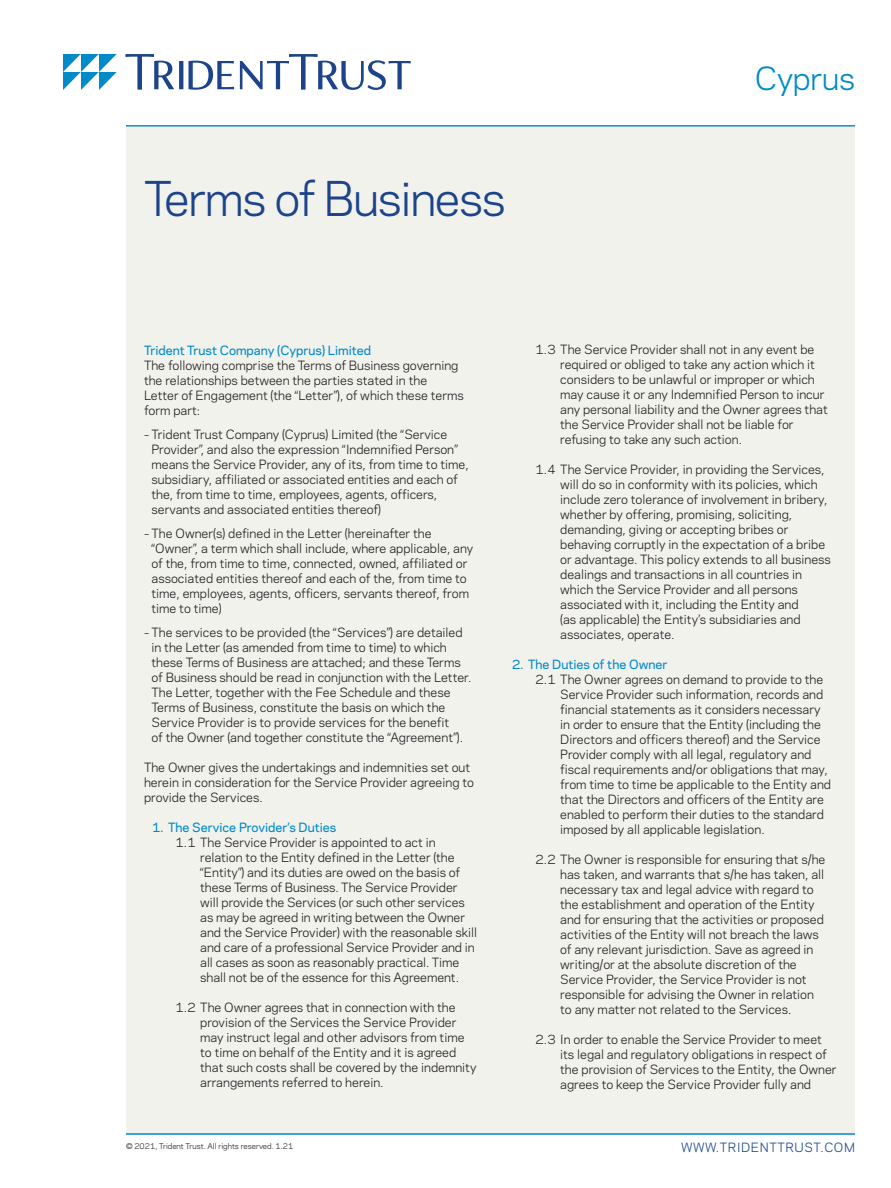
<style>
.page{position:relative;width:891px;height:1188px;background:#fff}
.page>*{position:absolute;margin:0;border:0;box-sizing:border-box;transform-origin:0 0}
.t1{font:45px "Polaris";letter-spacing:-.03em;color:#1d448b}
.t2{font:30px "Polaris";letter-spacing:-.01em;color:#008ac8}
._1st_Paragraph{font:12px/15px "Polaris";color:#231f20}
.Head_1{font:500 12px "Polaris";color:#008ac8}
.t3{font:12px "Polaris";letter-spacing:.05em;color:#1d448b}
.t4{font:7.5px "Polaris";color:#231f20}
.s1{font-size:10.5px}
</style>
<div class="page">
<div style="left:126px;top:126px;width:729px;height:1008px;background:#f2f2ed"></div>
<svg style="left:126px;top:54px;width:285px;height:36px"></svg>
<svg style="left:63px;top:54px;width:54px;height:36px"></svg>
<hr style="left:126px;top:126px;width:729px;height:1px;background:#008ac8">
<hr style="left:126px;top:1134px;width:729px;height:1px;background:#008ac8">
<h1 class="t1" style="left:144px;top:165px;width:363px">Terms of Business</h1>
<h2 class="t2" style="left:755px;top:56px;width:102px">Cyprus</h2>
<p class="Head_1" style="left:144px;top:342px;width:229px">Trident Trust Company (Cyprus) Limited</p>
<p class="_1st_Paragraph" style="left:144px;top:358px;width:321px">The following comprise the Terms of Business governing the relationships between the parties stated in the Letter of Engagement (the “Letter”), of which these terms form part:</p>
<p class="_1st_Paragraph" style="left:152px;top:427px;width:319px;text-indent:-8px"><span class="s1">–</span> Trident Trust Company (Cyprus) Limited (the “Service Provider”, and also the expression “Indemnified Person” means the Service Provider, any of its, from time to time, subsidiary, affiliated or associated entities and each of the, from time to time, employees, agents, officers, servants and associated entities thereof)</p>
<p class="_1st_Paragraph" style="left:152px;top:526px;width:323px;text-indent:-8px"><span class="s1">–</span> The Owner(s) defined in the Letter (hereinafter the “Owner”, a term which shall include, where applicable, any of the, from time to time, connected, owned, affiliated or associated entities thereof and each of the, from time to time, employees, agents, officers, servants thereof, from time to time)</p>
<p class="_1st_Paragraph" style="left:152px;top:625px;width:322px;text-indent:-8px"><span class="s1">–</span> The services to be provided (the “Services”) are detailed in the Letter (as amended from time to time) to which these Terms of Business are attached; and these Terms of Business should be read in conjunction with the Letter.<br>The Letter, together with the Fee Schedule and these Terms of Business, constitute the basis on which the Service Provider is to provide services for the benefit<br>of the Owner (and together constitute the “Agreement”).</p>
<p class="_1st_Paragraph" style="left:144px;top:760px;width:332px">The Owner gives the undertakings and indemnities set out herein in consideration for the Service Provider agreeing to provide the Services.</p>
<p class="Head_1" style="left:152px;top:819px;width:186px">1. The Service Provider’s Duties</p>
<p class="_1st_Paragraph" style="left:200px;top:835px;width:278px;text-indent:-25px">1.1 The Service Provider is appointed to act in relation to the Entity defined in the Letter (the “Entity”) and its duties are owed on the basis of these Terms of Business. The Service Provider will provide the Services (or such other services as may be agreed in writing between the Owner and the Service Provider) with the reasonable skill and care of a professional Service Provider and in all cases as soon as reasonably practical. Time shall not be of the essence for this Agreement.</p>
<p class="_1st_Paragraph" style="left:200px;top:1000px;width:278px;text-indent:-25px">1.2 The Owner agrees that in connection with the provision of the Services the Service Provider may instruct legal and other advisors from time to time on behalf of the Entity and it is agreed that such costs shall be covered by the indemnity arrangements referred to herein.</p>
<p class="t4" style="left:126px;top:1140px;width:169px">© 2021, Trident Trust. All rights reserved. 1.21</p>
<p class="_1st_Paragraph" style="left:560px;top:341px;width:269px;text-indent:-25px">1.3 The Service Provider shall not in any event be required or obliged to take any action which it considers to be unlawful or improper or which may cause it or any Indemnified Person to incur any personal liability and the Owner agrees that the Service Provider shall not be liable for refusing to take any such action.</p>
<p class="_1st_Paragraph" style="left:560px;top:461px;width:272px;text-indent:-25px">1.4 The Service Provider, in providing the Services, will do so in conformity with its policies, which include zero tolerance of involvement in bribery, whether by offering, promising, soliciting, demanding, giving or accepting bribes or behaving corruptly in the expectation of a bribe or advantage. This policy extends to all business dealings and transactions in all countries in which the Service Provider and all persons associated with it, including the Entity and<br>(as applicable) the Entity’s subsidiaries and associates, operate.</p>
<p class="Head_1" style="left:512px;top:655px;width:157px">2. The Duties of the Owner</p>
<p class="_1st_Paragraph" style="left:560px;top:671px;width:272px;text-indent:-25px">2.1 The Owner agrees on demand to provide to the Service Provider such information, records and financial statements as it considers necessary in order to ensure that the Entity (including the Directors and officers thereof) and the Service Provider comply with all legal, regulatory and fiscal requirements and/or obligations that may, from time to time be applicable to the Entity and that the Directors and officers of the Entity are enabled to perform their duties to the standard imposed by all applicable legislation.</p>
<p class="_1st_Paragraph" style="left:560px;top:851px;width:267px;text-indent:-25px">2.2 The Owner is responsible for ensuring that s/he has taken, and warrants that s/he has taken, all necessary tax and legal advice with regard to the establishment and operation of the Entity and for ensuring that the activities or proposed activities of the Entity will not breach the laws of any relevant jurisdiction. Save as agreed in writing/or at the absolute discretion of the Service Provider, the Service Provider is not responsible for advising the Owner in relation to any matter not related to the Services.</p>
<p class="_1st_Paragraph" style="left:560px;top:1031px;width:278px;text-indent:-25px">2.3 In order to enable the Service Provider to meet its legal and regulatory obligations in respect of the provision of Services to the Entity, the Owner agrees to keep the Service Provider fully and</p>
<p class="t3" style="left:681px;top:1138px;width:175px">WWW.TRIDENTTRUST.COM</p>
</div>
